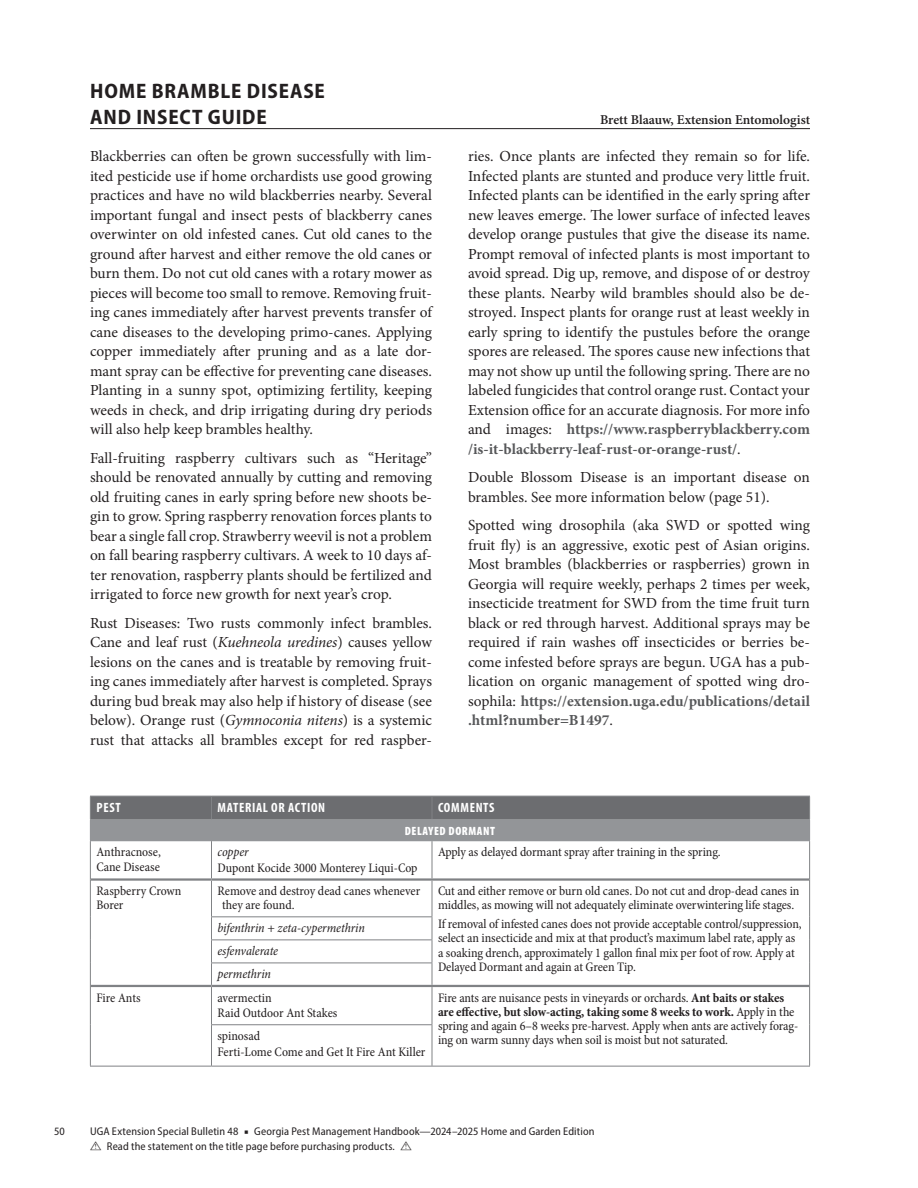
<style>
.page{position:relative;width:918px;height:1188px;background:#fff}
.page>*{position:absolute;margin:0;border:0;box-sizing:border-box;transform-origin:0 0}
.CSST{font:700 semi-condensed 21px "Myriad Pro";letter-spacing:.04em;color:#231f20}
.TXT_2COL{font:15.3px/19.5px "Minion Pro";color:#231f20;text-align:justify}
.CSST-2{font:600 13.5px "Minion Pro";letter-spacing:-.005em;color:#231f20}
.TCH{font:700 condensed 13.5px "Myriad Pro";letter-spacing:.05em;color:#fff}
.TableBodyMulti{font:condensed 13.2px/14.2px "Minion Pro";letter-spacing:-.01em;color:#231f20}
.TableBody{font:condensed 13.2px/14.2px "Minion Pro";letter-spacing:-.005em;color:#231f20}
.TableBody-2{font:italic condensed 13.2px "Minion Pro";letter-spacing:-.005em;color:#231f20}
.TableBodyHang{font:condensed 13.2px/14.2px "Minion Pro";letter-spacing:-.005em;color:#231f20}
.TSH{font:900 condensed 12px "Myriad Pro";letter-spacing:.05em;color:#fff}
.t1{font:semi-condensed 11.25px/15px "Myriad Pro";letter-spacing:.01em;color:#231f20}
.s1{font-style:italic}
.s2{font-weight:700;color:#57585a}
.s3{font-style:normal}
.s4{font-weight:700}
.s5{font-family:"Minion Pro";font-stretch:normal}
.s6{font-family:"STIX General";font-stretch:normal;font-size:7.5px}
</style>
<div class="page">
<hr style="left:90px;top:128px;width:720px;height:1px;background:#231f20">
<hr style="left:211px;top:841px;width:1px;height:37px;background:#808285">
<hr style="left:432px;top:841px;width:1px;height:37px;background:#808285">
<hr style="left:211px;top:916px;width:221px;height:1px;background:#808285">
<hr style="left:211px;top:940px;width:221px;height:1px;background:#808285">
<hr style="left:211px;top:963px;width:221px;height:1px;background:#808285">
<hr style="left:211px;top:1024px;width:221px;height:1px;background:#808285">
<hr style="left:90px;top:841px;width:1px;height:39px;background:#808285">
<hr style="left:809px;top:841px;width:1px;height:39px;background:#808285">
<hr style="left:90px;top:880px;width:1px;height:37px;background:#808285">
<hr style="left:211px;top:881px;width:1px;height:35px;background:#808285">
<svg style="left:90px;top:917px;width:1px;height:69px"></svg>
<svg style="left:211px;top:917px;width:1px;height:68px"></svg>
<hr style="left:432px;top:881px;width:1px;height:35px;background:#808285">
<hr style="left:809px;top:880px;width:1px;height:37px;background:#808285">
<svg style="left:432px;top:917px;width:1px;height:68px"></svg>
<svg style="left:809px;top:917px;width:1px;height:69px"></svg>
<hr style="left:90px;top:1066px;width:122px;height:1px;background:#808285">
<hr style="left:212px;top:1066px;width:220px;height:1px;background:#808285">
<hr style="left:432px;top:1066px;width:378px;height:1px;background:#808285">
<svg style="left:90px;top:796px;width:720px;height:44px;background:#7f8083"></svg>
<hr style="left:90px;top:840px;width:122px;height:1px;background:#939598">
<hr style="left:212px;top:840px;width:220px;height:1px;background:#939598">
<hr style="left:432px;top:840px;width:378px;height:1px;background:#939598">
<hr style="left:90px;top:986px;width:1px;height:39px;background:#808285">
<hr style="left:211px;top:987px;width:1px;height:37px;background:#808285">
<hr style="left:90px;top:1025px;width:1px;height:41px;background:#808285">
<hr style="left:211px;top:1025px;width:1px;height:41px;background:#808285">
<hr style="left:432px;top:987px;width:1px;height:37px;background:#808285">
<hr style="left:809px;top:986px;width:1px;height:39px;background:#808285">
<hr style="left:432px;top:1025px;width:1px;height:41px;background:#808285">
<hr style="left:809px;top:1025px;width:1px;height:41px;background:#808285">
<hr style="left:91px;top:878px;width:121px;height:3px;background:#808285">
<hr style="left:212px;top:878px;width:220px;height:3px;background:#808285">
<hr style="left:432px;top:878px;width:377px;height:3px;background:#808285">
<hr style="left:91px;top:985px;width:121px;height:2px;background:#808285">
<hr style="left:212px;top:985px;width:220px;height:2px;background:#808285">
<hr style="left:432px;top:985px;width:377px;height:2px;background:#808285">
<p class="CSST" style="left:90px;top:78px;width:236px">HOME BRAMBLE DISEASE</p>
<p class="CSST" style="left:90px;top:103px;width:178px">AND INSECT GUIDE</p>
<p class="CSST-2" style="left:600px;top:110px;width:212px">Brett Blaauw, Extension Entomologist</p>
<p class="TXT_2COL" style="left:90px;top:147px;width:344px">Blackberries can often be grown successfully with lim&shy;ited pesticide use if home orchardists use good growing practices and have no wild blackberries nearby. Several important fungal and insect pests of blackberry canes overwinter on old infested canes. Cut old canes to the ground after harvest and either remove the old canes or burn them. Do not cut old canes with a rotary mower as pieces will become too small to remove. Removing fruit&shy;ing canes immediately after harvest prevents transfer of cane diseases to the developing primo-canes. Applying copper immediately after pruning and as a late dor&shy;mant spray can be effective for preventing cane diseases.<br>Planting in a sunny spot, optimizing fertility, keeping weeds in check, and drip irrigating during dry periods will also help keep brambles healthy.</p>
<p class="TXT_2COL" style="left:90px;top:448px;width:344px">Fall-fruiting raspberry cultivars such as “Heritage” should be renovated annually by cutting and removing old fruiting canes in early spring before new shoots be&shy;gin to grow. Spring raspberry renovation forces plants to bear a single fall crop. Strawberry weevil is not a problem on fall bearing raspberry cultivars. A week to 10 days af&shy;ter renovation, raspberry plants should be fertilized and irrigated to force new growth for next year’s crop.</p>
<p class="TXT_2COL" style="left:90px;top:613px;width:344px">Rust Diseases: Two rusts commonly infect brambles.<br>Cane and leaf rust (<span class="s1">Kuehneola uredines</span>) causes yellow lesions on the canes and is treatable by removing fruit&shy;ing canes immediately after harvest is completed. Sprays during bud break may also help if history of disease (see below). Orange rust (<span class="s1">Gymnoconia nitens</span>) is a systemic rust that attacks all brambles except for red raspber-</p>
<p class="TXT_2COL" style="left:468px;top:147px;width:344px">ries. Once plants are infected they remain so for life.<br>Infected plants are stunted and produce very little fruit.<br>Infected plants can be identified in the early spring after new leaves emerge. The lower surface of infected leaves develop orange pustules that give the disease its name.<br>Prompt removal of infected plants is most important to avoid spread. Dig up, remove, and dispose of or destroy these plants. Nearby wild brambles should also be de&shy;stroyed. Inspect plants for orange rust at least weekly in early spring to identify the pustules before the orange spores are released. The spores cause new infections that may not show up until the following spring. There are no labeled fungicides that control orange rust. Contact your Extension office for an accurate diagnosis. For more info and images: <span class="s2">https://www.raspberryblackberry.com /is-it-blackberry-leaf-rust-or-orange-rust/</span>.</p>
<p class="TXT_2COL" style="left:468px;top:468px;width:343px">Double Blossom Disease is an important disease on brambles. See more information below (page 51).</p>
<p class="TXT_2COL" style="left:468px;top:516px;width:344px">Spotted wing drosophila (aka SWD or spotted wing fruit fly) is an aggressive, exotic pest of Asian origins.<br>Most brambles (blackberries or raspberries) grown in Georgia will require weekly, perhaps 2 times per week, insecticide treatment for SWD from the time fruit turn black or red through harvest. Additional sprays may be required if rain washes off insecticides or berries be&shy;come infested before sprays are begun. UGA has a pub&shy;lication on organic management of spotted wing dro&shy;sophila: <span class="s2">https://extension.uga.edu/publications/detail .html?number=B1497</span>.</p>
<p class="TCH" style="left:97px;top:799px;width:26px">PEST</p>
<p class="TCH" style="left:218px;top:799px;width:109px">MATERIAL OR ACTION</p>
<p class="TCH" style="left:438px;top:799px;width:58px">COMMENTS</p>
<p class="TSH" style="left:405px;top:823px;width:92px">DELAYED DORMANT</p>
<p class="TableBody" style="left:96px;top:845px;width:66px">Anthracnose,<br>Cane Disease</p>
<p class="TableBody-2" style="left:218px;top:843px;width:33px">copper</p>
<p class="TableBodyMulti" style="left:438px;top:845px;width:284px">Apply as delayed dormant spray after training in the spring.</p>
<p class="TableBody" style="left:218px;top:861px;width:202px">Dupont Kocide 3000 Monterey Liqui-Cop</p>
<p class="TableBody" style="left:96px;top:884px;width:87px">Raspberry Crown<br>Borer</p>
<p class="TableBodyHang" style="left:222px;top:884px;width:200px;text-indent:-4px">Remove and destroy dead canes whenever they are found.</p>
<p class="TableBodyMulti" style="left:438px;top:884px;width:363px">Cut and either remove or burn old canes. Do not cut and drop-dead canes in middles, as mowing will not adequately eliminate overwintering life stages.</p>
<p class="TableBodyMulti" style="left:438px;top:917px;width:365px">If removal of infested canes does not provide acceptable control/suppression, select an insecticide and mix at that product’s maximum label rate, apply as a soaking drench, approximately 1 gallon final mix per foot of row. Apply at Delayed Dormant and again at Green Tip.</p>
<p class="TableBody-2" style="left:218px;top:919px;width:149px">bifenthrin <span class="s3">+</span> zeta-cypermethrin</p>
<p class="TableBody-2" style="left:218px;top:942px;width:62px">esfenvalerate</p>
<p class="TableBody-2" style="left:218px;top:965px;width:55px">permethrin</p>
<p class="TableBody" style="left:96px;top:990px;width:46px">Fire Ants</p>
<p class="TableBody" style="left:218px;top:990px;width:56px">avermectin</p>
<p class="TableBody" style="left:218px;top:1006px;width:122px">Raid Outdoor Ant Stakes</p>
<p class="TableBody" style="left:218px;top:1029px;width:44px">spinosad</p>
<p class="TableBody" style="left:218px;top:1045px;width:209px">Ferti-Lome Come and Get It Fire Ant Killer</p>
<p class="TableBodyMulti" style="left:438px;top:990px;width:362px">Fire ants are nuisance pests in vineyards or orchards. <span class="s4">Ant baits or stakes are effective, but slow-acting, taking some 8 weeks to work.</span> Apply in the spring and again 6–8 weeks pre-harvest. Apply when ants are actively forag&shy;ing on warm sunny days when soil is moist but not saturated.</p>
<p class="t1" style="left:54px;top:1124px;width:12px">50</p>
<p class="t1" style="left:90px;top:1124px;width:506px">UGA Extension Special Bulletin 48 <span class="s5">■</span> Georgia Pest Management Handbook—2024–2025 Home and Garden Edition <span class="s6">⚠</span> Read the statement on the title page before purchasing products. <span class="s6">⚠</span></p>
</div>
